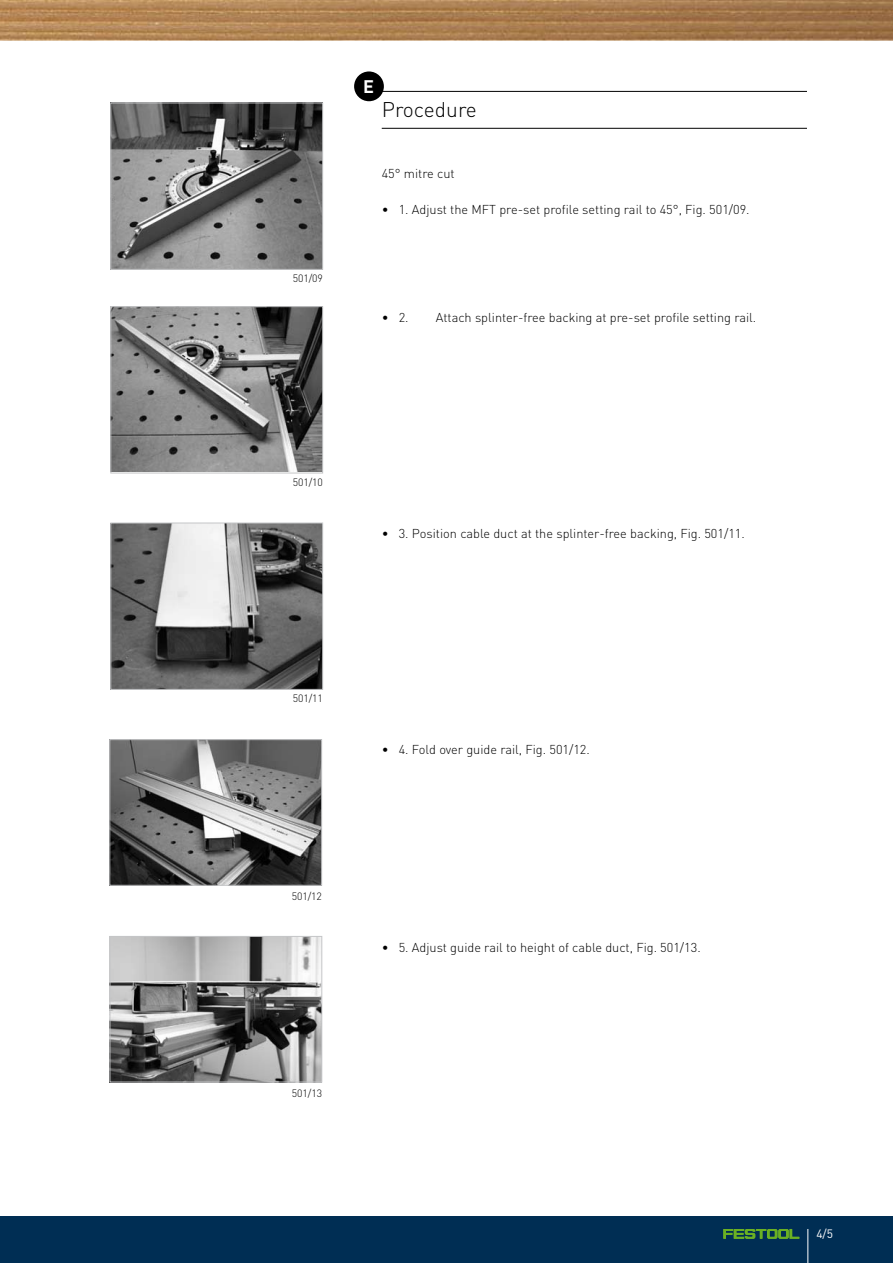
<style>
.page{position:relative;width:893px;height:1263px;background:#fff}
.page>*{position:absolute;margin:0;border:0;box-sizing:border-box;transform-origin:0 0}
.t1{font:300 21px "DIN Pro";color:#000}
.t2{font:700 18px "DIN Pro";color:#fff}
.t3{font:300 12.75px "DIN Pro";color:#000}
.t4{font:12px "DIN Pro";color:#fff}
.t5{font:300 10.5px "DIN Pro";letter-spacing:-.005em;color:#000}
</style>
<div class="page">
<div style="left:0;top:1216px;width:893px;height:47px;background:#002e54"></div>
<img style="left:0;top:0;width:893px;height:41px">
<svg style="left:723px;top:1229px;width:76px;height:10px"></svg>
<hr style="left:807px;top:1229px;width:1px;height:34px;background:#fff">
<div style="left:354px;top:71px;width:30px;height:30px;background:#000;border-radius:50%"></div>
<hr style="left:382px;top:91px;width:425px;height:1px;background:#000">
<hr style="left:382px;top:128px;width:425px;height:1px;background:#000">
<img style="left:111px;top:741px;width:209px;height:142px">
<div style="left:109px;top:739px;width:213px;height:146px;border:1px solid #c5c6c8"></div>
<img style="left:112px;top:105px;width:209px;height:163px">
<div style="left:110px;top:103px;width:213px;height:167px;border:1px solid #c5c6c8"></div>
<img style="left:112px;top:308px;width:209px;height:163px">
<div style="left:110px;top:306px;width:213px;height:167px;border:1px solid #c5c6c8"></div>
<img style="left:112px;top:525px;width:209px;height:163px">
<div style="left:110px;top:523px;width:213px;height:167px;border:1px solid #c5c6c8"></div>
<img style="left:112px;top:938px;width:208px;height:142px">
<div style="left:110px;top:936px;width:212px;height:146px;border:1px solid #c5c6c8"></div>
<p class="t5" style="left:293px;top:271px;width:32px">501/09</p>
<h2 class="t2" style="left:363px;top:74px;width:12px">E</h2>
<h1 class="t1" style="left:382px;top:95px;width:97px">Procedure</h1>
<p class="t3" style="left:382px;top:165px;width:74px">45° mitre cut</p>
<p class="t3" style="left:382px;top:201px;width:369px">• 1. Adjust the MFT pre-set profile setting rail to 45°, Fig. 501/09.</p>
<p class="t3" style="left:382px;top:309px;width:28px">• 2.</p>
<p class="t3" style="left:436px;top:309px;width:322px">Attach splinter-free backing at pre-set profile setting rail.</p>
<p class="t5" style="left:293px;top:475px;width:32px">501/10</p>
<p class="t3" style="left:382px;top:525px;width:365px">• 3. Position cable duct at the splinter-free backing, Fig. 501/11.</p>
<p class="t5" style="left:293px;top:691px;width:32px">501/11</p>
<p class="t5" style="left:292px;top:889px;width:32px">501/12</p>
<p class="t5" style="left:292px;top:1086px;width:32px">501/13</p>
<p class="t3" style="left:382px;top:741px;width:210px">• 4. Fold over guide rail, Fig. 501/12.</p>
<p class="t3" style="left:382px;top:939px;width:320px">• 5. Adjust guide rail to height of cable duct, Fig. 501/13.</p>
<p class="t4" style="left:816px;top:1225px;width:18px">4/5</p>
</div>
